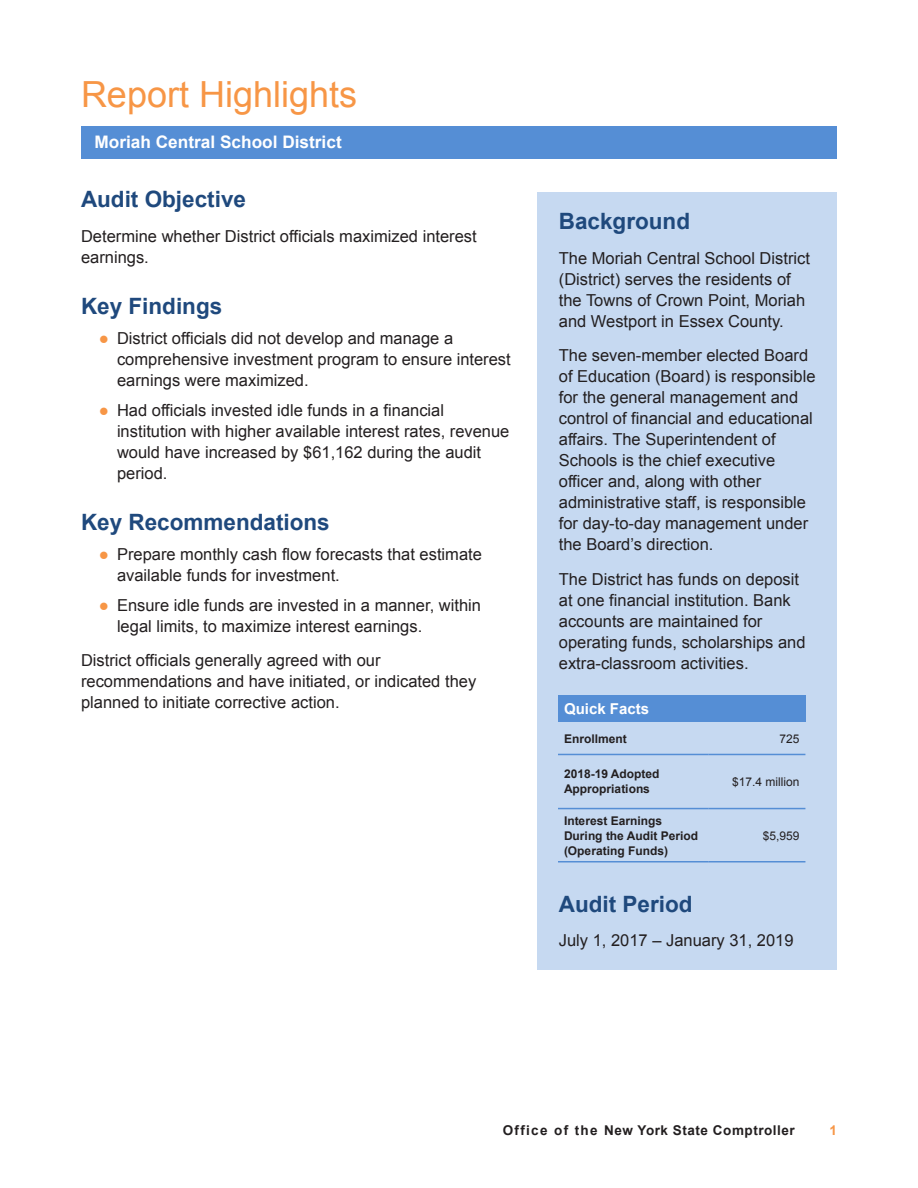
<style>
.page{position:relative;width:918px;height:1188px;background:#fff}
.page>*{position:absolute;margin:0;border:0;box-sizing:border-box;transform-origin:0 0}
.Section_Heads{font:36px "Arial";color:#f79646}
._2_Subheads{font:700 22.5px "Arial";color:#1f497d}
.t1{font:700 17.25px "Arial";color:#fff}
.Body_Text{font:16.5px/21px "Arial";color:#231f20}
.Footnotes{font:700 15px "Arial";color:#fff}
.t2{font:700 13.5px "Arial";letter-spacing:.04em;color:#231f20}
.t3{font:700 13.5px "Arial";color:#f79646}
.Footnotes-2{font:700 12px/15px "Arial";color:#231f20}
.Footnotes-3{font:12px "Arial";color:#231f20}
.s1{color:#f79646}
</style>
<div class="page">
<hr style="left:81px;top:126px;width:756px;height:3px;background:#558ed5">
<div style="left:538px;top:192px;width:299px;height:778px;background:#c6d9f1"></div>
<div style="left:81px;top:128px;width:756px;height:31px;background:#558ed5"></div>
<div style="left:558px;top:695px;width:247px;height:27px;background:#558ed5"></div>
<hr style="left:558px;top:754px;width:150px;height:1px;background:#558ed5">
<hr style="left:708px;top:754px;width:97px;height:1px;background:#558ed5">
<hr style="left:558px;top:808px;width:150px;height:1px;background:#558ed5">
<hr style="left:708px;top:808px;width:97px;height:1px;background:#558ed5">
<hr style="left:558px;top:861px;width:150px;height:1px;background:#558ed5">
<hr style="left:708px;top:861px;width:97px;height:1px;background:#558ed5">
<p class="Section_Heads" style="left:81px;top:71px;width:278px">Report Highlights</p>
<p class="t1" style="left:94px;top:130px;width:249px">Moriah Central School District</p>
<p class="_2_Subheads" style="left:81px;top:185px;width:167px">Audit Objective</p>
<p class="Body_Text" style="left:81px;top:226px;width:397px">Determine whether District officials maximized interest earnings.</p>
<p class="_2_Subheads" style="left:81px;top:291px;width:143px">Key Findings</p>
<p class="Body_Text" style="left:117px;top:328px;width:395px;text-indent:-18px"><span class="s1">●</span> District officials did not develop and manage a comprehensive investment program to ensure interest earnings were maximized.</p>
<p class="Body_Text" style="left:117px;top:400px;width:394px;text-indent:-18px"><span class="s1">●</span> Had officials invested idle funds in a financial institution with higher available interest rates, revenue would have increased by $61,162 during the audit period.</p>
<p class="_2_Subheads" style="left:81px;top:507px;width:250px">Key Recommendations</p>
<p class="Body_Text" style="left:117px;top:544px;width:366px;text-indent:-18px"><span class="s1">●</span> Prepare monthly cash flow forecasts that estimate available funds for investment.</p>
<p class="Body_Text" style="left:117px;top:595px;width:366px;text-indent:-18px"><span class="s1">●</span> Ensure idle funds are invested in a manner, within legal limits, to maximize interest earnings.</p>
<p class="Body_Text" style="left:81px;top:650px;width:397px">District officials generally agreed with our recommendations and have initiated, or indicated they planned to initiate corrective action.</p>
<p class="_2_Subheads" style="left:559px;top:206px;width:133px">Background</p>
<p class="Body_Text" style="left:559px;top:248px;width:253px">The Moriah Central School District (District) serves the residents of the Towns of Crown Point, Moriah and Westport in Essex County.</p>
<p class="Body_Text" style="left:559px;top:345px;width:258px">The seven-member elected Board of Education (Board) is responsible for the general management and control of financial and educational affairs. The Superintendent of<br>Schools is the chief executive officer and, along with other administrative staff, is responsible for day-to-day management under the Board’s direction.</p>
<p class="Body_Text" style="left:559px;top:569px;width:248px">The District has funds on deposit at one financial institution. Bank accounts are maintained for operating funds, scholarships and extra-classroom activities.</p>
<p class="Footnotes" style="left:564px;top:699px;width:87px">Quick Facts</p>
<p class="Footnotes-2" style="left:564px;top:731px;width:64px">Enrollment</p>
<p class="Footnotes-3" style="left:779px;top:731px;width:22px">725</p>
<p class="Footnotes-2" style="left:564px;top:767px;width:97px">2018-19 Adopted<br>Appropriations</p>
<p class="Footnotes-3" style="left:732px;top:774px;width:69px">$17.4 million</p>
<p class="Footnotes-2" style="left:564px;top:813px;width:136px">Interest Earnings<br>During the Audit Period (Operating Funds)</p>
<p class="Footnotes-3" style="left:763px;top:827px;width:38px">$5,959</p>
<p class="_2_Subheads" style="left:559px;top:889px;width:135px">Audit Period</p>
<p class="Body_Text" style="left:559px;top:930px;width:236px">July 1, 2017 – January 31, 2019</p>
<p class="t2" style="left:503px;top:1121px;width:294px">Office of the New York State Comptroller</p>
<p class="t3" style="left:829px;top:1121px;width:9px">1</p>
</div>
